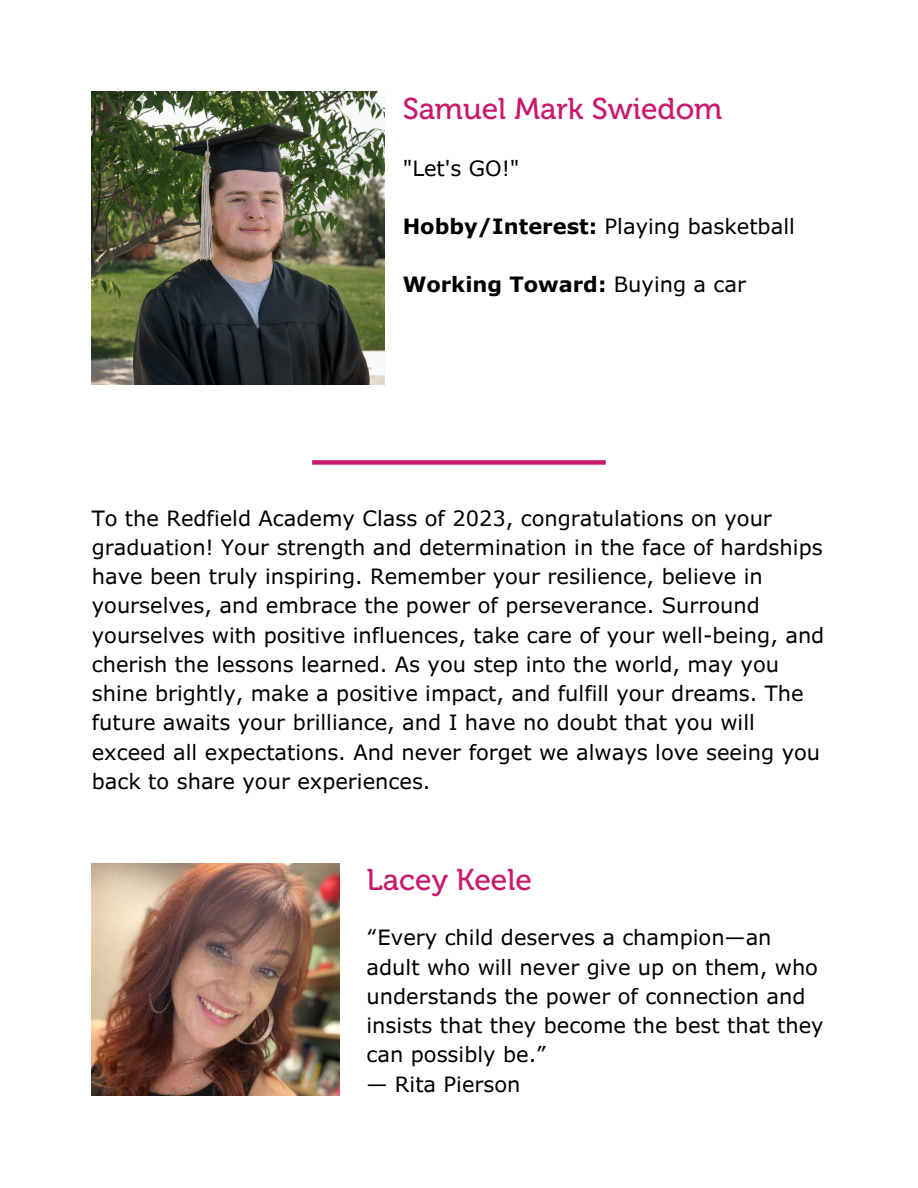
<style>
.page{position:relative;width:918px;height:1188px;background:#fff}
.page>*{position:absolute;margin:0;border:0;box-sizing:border-box;transform-origin:0 0}
.t1{font:30px "Museo 500";color:#c81a6d}
.t2{font:21px/29.2px "Verdana Pro";color:#000}
.t3{font:700 21px "Verdana Pro";color:#000}
.s1{font-weight:700}
.s2{font-weight:400}
</style>
<div class="page">
<img style="left:92px;top:92px;width:292px;height:292px">
<div style="left:312px;top:460px;width:294px;height:5px;background:#c81a6d"></div>
<img style="left:92px;top:863px;width:247px;height:233px">
<p class="t1" style="left:403px;top:91px;width:321px">Samuel Mark Swiedom</p>
<p class="t2" style="left:403px;top:153px;width:118px">"Let's GO!"</p>
<p class="t2" style="left:403px;top:211px;width:394px"><span class="s1">Hobby/Interest:</span> Playing basketball</p>
<p class="t3" style="left:403px;top:271px;width:345px">Working Toward: <span class="s2">Buying a car</span></p>
<p class="t2" style="left:92px;top:503px;width:734px">To the Redfield Academy Class of 2023, congratulations on your graduation! Your strength and determination in the face of hardships have been truly inspiring. Remember your resilience, believe in yourselves, and embrace the power of perseverance. Surround yourselves with positive influences, take care of your well-being, and cherish the lessons learned. As you step into the world, may you shine brightly, make a positive impact, and fulfill your dreams. The future awaits your brilliance, and I have no doubt that you will exceed all expectations. And never forget we always love seeing you back to share your experiences.</p>
<p class="t1" style="left:367px;top:862px;width:167px">Lacey Keele</p>
<p class="t2" style="left:367px;top:922px;width:459px">“Every child deserves a champion—an adult who will never give up on them, who understands the power of connection and insists that they become the best that they can possibly be.”</p>
<p class="t2" style="left:367px;top:1069px;width:156px">— Rita Pierson</p>
</div>
